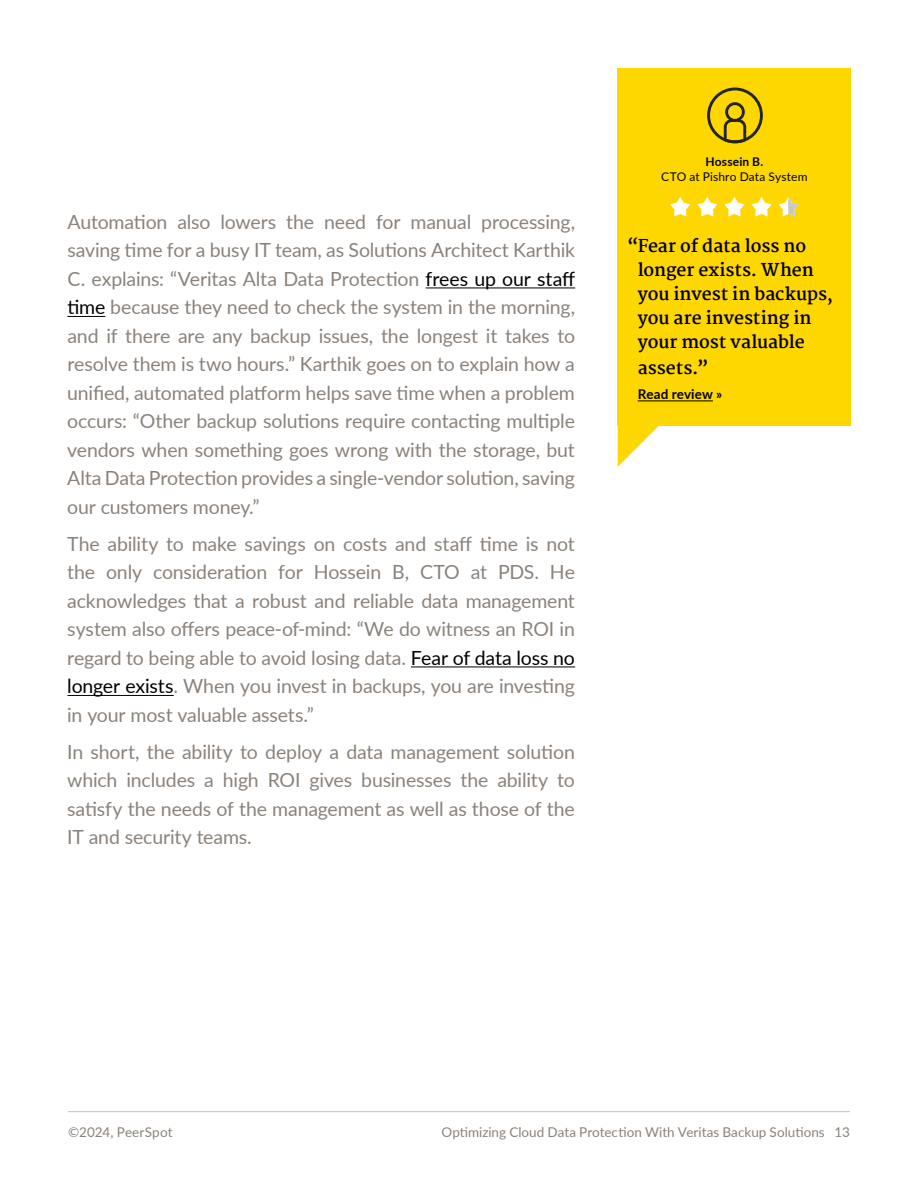
<style>
.page{position:relative;width:918px;height:1188px;background:#fff}
.page>*{position:absolute;margin:0;border:0;box-sizing:border-box;transform-origin:0 0}
.t1{font:19.5px/28.5px "Lato";letter-spacing:-.01em;color:#8b827b;text-align:justify}
.t2{font:700 17.4px/24.3px "Martel";letter-spacing:-.005em;color:#000}
.t3{font:13.5px "Lato";color:#8b827b}
.t4{font:700 13.5px "Lato";letter-spacing:.01em;color:#000}
.t5{font:12px "Lato";letter-spacing:.01em;color:#000}
.t6{font:700 12px "Lato";letter-spacing:.015em;color:#000}
.s1{color:#000}
</style>
<div class="page">
<hr style="left:68px;top:1111px;width:782px;height:1px;background:#c5c1bd">
<hr style="left:426px;top:288px;width:149px;height:1px;background:#000">
<hr style="left:67px;top:316px;width:38px;height:1px;background:#000">
<hr style="left:411px;top:667px;width:164px;height:1px;background:#000">
<hr style="left:67px;top:695px;width:107px;height:1px;background:#000">
<div style="left:618px;top:68px;width:233px;height:358px;background:#ffd700"></div>
<svg style="left:618px;top:426px;width:41px;height:41px"></svg>
<hr style="left:638px;top:401px;width:75px;height:1px;background:#000">
<svg style="left:707px;top:88px;width:56px;height:55px"></svg>
<svg style="left:670px;top:197px;width:129px;height:20px"></svg>
<p class="t1" style="left:67px;top:207px;width:509px">Automation also lowers the need for manual processing, saving time for a busy IT team, as Solutions Architect Karthik C. explains: “Veritas Alta Data Protection <span class="s1">frees up our staff time</span> because they need to check the system in the morning, and if there are any backup issues, the longest it takes to resolve them is two hours.” Karthik goes on to explain how a unified, automated platform helps save time when a problem occurs: “Other backup solutions require contacting multiple vendors when something goes wrong with the storage, but Alta Data Protection provides a single-vendor solution, saving our customers money.”</p>
<p class="t1" style="left:67px;top:529px;width:509px">The ability to make savings on costs and staff time is not the only consideration for Hossein B, CTO at PDS. He acknowledges that a robust and reliable data management system also offers peace-of-mind: “We do witness an ROI in regard to being able to avoid losing data. <span class="s1">Fear of data loss no longer exists</span>. When you invest in backups, you are investing in your most valuable assets.”</p>
<p class="t1" style="left:67px;top:737px;width:509px">In short, the ability to deploy a data management solution which includes a high ROI gives businesses the ability to satisfy the needs of the management as well as those of the IT and security teams.</p>
<p class="t6" style="left:706px;top:153px;width:59px">Hossein B.</p>
<p class="t5" style="left:661px;top:168px;width:148px">CTO at Pishro Data System</p>
<p class="t2" style="left:638px;top:234px;width:197px;text-indent:-11px">“Fear of data loss no longer exists. When you invest in backups, you are investing in your most valuable assets.”</p>
<p class="t4" style="left:638px;top:384px;width:86px">Read review »</p>
<p class="t3" style="left:68px;top:1122px;width:106px">©2024, PeerSpot</p>
<p class="t3" style="left:441px;top:1122px;width:410px">Optimizing Cloud Data Protection With Veritas Backup Solutions 13</p>
</div>
